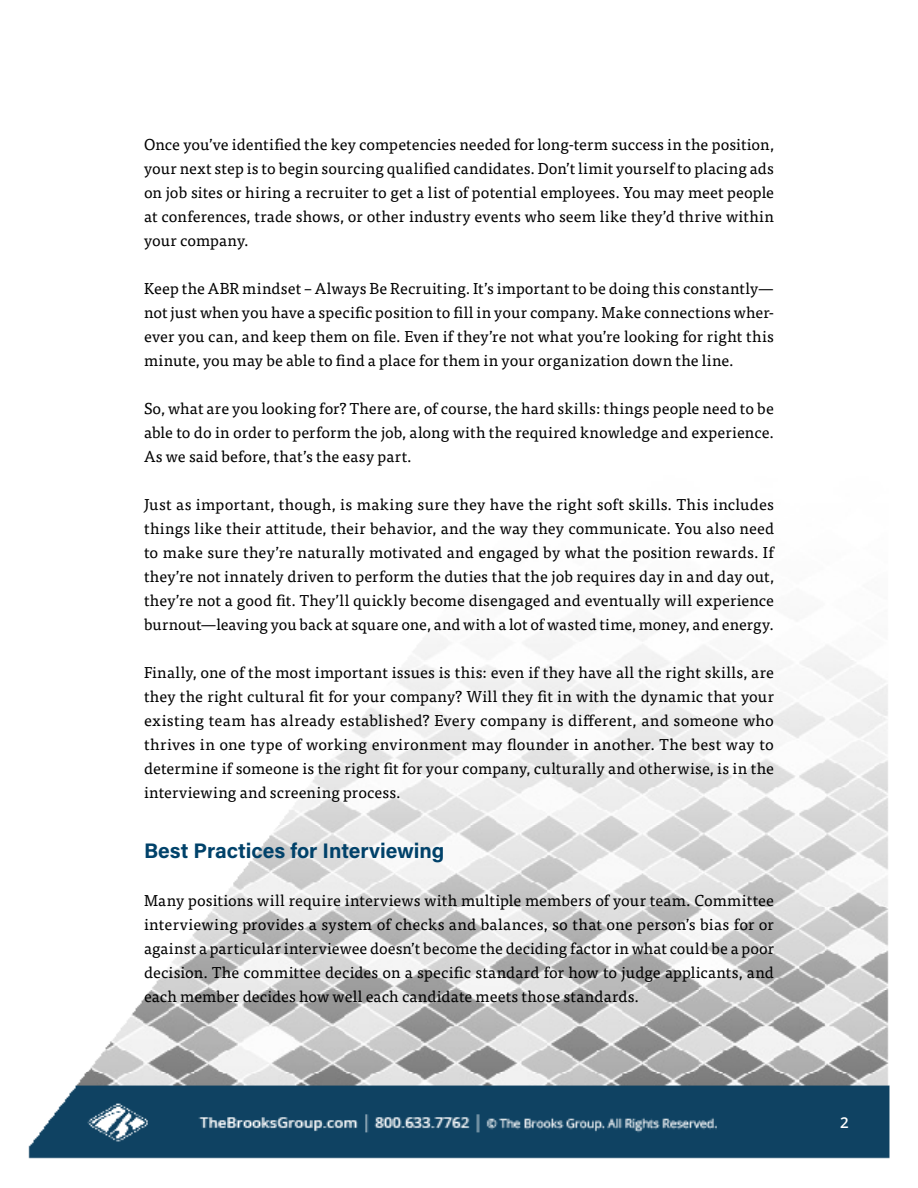
<style>
.page{position:relative;width:918px;height:1188px;background:#fff}
.page>*{position:absolute;margin:0;border:0;box-sizing:border-box;transform-origin:0 0}
.Subheader_14pt{font:700 21px "Acumin Pro";color:#01426a}
.Body_Copy{font:15.75px/24px "Tisa Pro";letter-spacing:.005em;color:#000;text-align:justify}
.t1{font:600 15px "Open Sans";color:#fff}
</style>
<div class="page">
<img style="left:28px;top:630px;width:862px;height:529px">
<svg style="left:198px;top:1113px;width:160px;height:21px;background:#3b647e"></svg>
<p class="Body_Copy" style="left:144px;top:131px;width:632px">Once you’ve identified the key competencies needed for long-term success in the position, your next step is to begin sourcing qualified candidates. Don’t limit yourself to placing ads on job sites or hiring a recruiter to get a list of potential employees. You may meet people at conferences, trade shows, or other industry events who seem like they’d thrive within your company.</p>
<p class="Body_Copy" style="left:144px;top:275px;width:632px">Keep the ABR mindset – Always Be Recruiting. It’s important to be doing this constantly— not just when you have a specific position to fill in your company. Make connections wher&shy;ever you can, and keep them on file. Even if they’re not what you’re looking for right this minute, you may be able to find a place for them in your organization down the line.</p>
<p class="Body_Copy" style="left:144px;top:395px;width:631px">So, what are you looking for? There are, of course, the hard skills: things people need to be able to do in order to perform the job, along with the required knowledge and experience.<br>As we said before, that’s the easy part.</p>
<p class="Body_Copy" style="left:144px;top:491px;width:632px">Just as important, though, is making sure they have the right soft skills. This includes things like their attitude, their behavior, and the way they communicate. You also need to make sure they’re naturally motivated and engaged by what the position rewards. If they’re not innately driven to perform the duties that the job requires day in and day out, they’re not a good fit. They’ll quickly become disengaged and eventually will experience burnout—leaving you back at square one, and with a lot of wasted time, money, and energy.</p>
<p class="Body_Copy" style="left:144px;top:659px;width:632px">Finally, one of the most important issues is this: even if they have all the right skills, are they the right cultural fit for your company? Will they fit in with the dynamic that your existing team has already established? Every company is different, and someone who thrives in one type of working environment may flounder in another. The best way to determine if someone is the right fit for your company, culturally and otherwise, is in the interviewing and screening process.</p>
<p class="Subheader_14pt" style="left:144px;top:836px;width:302px">Best Practices for Interviewing</p>
<p class="Body_Copy" style="left:144px;top:887px;width:632px">Many positions will require interviews with multiple members of your team. Committee interviewing provides a system of checks and balances, so that one person’s bias for or against a particular interviewee doesn’t become the deciding factor in what could be a poor decision. The committee decides on a specific standard for how to judge applicants, and each member decides how well each candidate meets those standards.</p>
<p class="t1" style="left:840px;top:1113px;width:10px">2</p>
</div>
